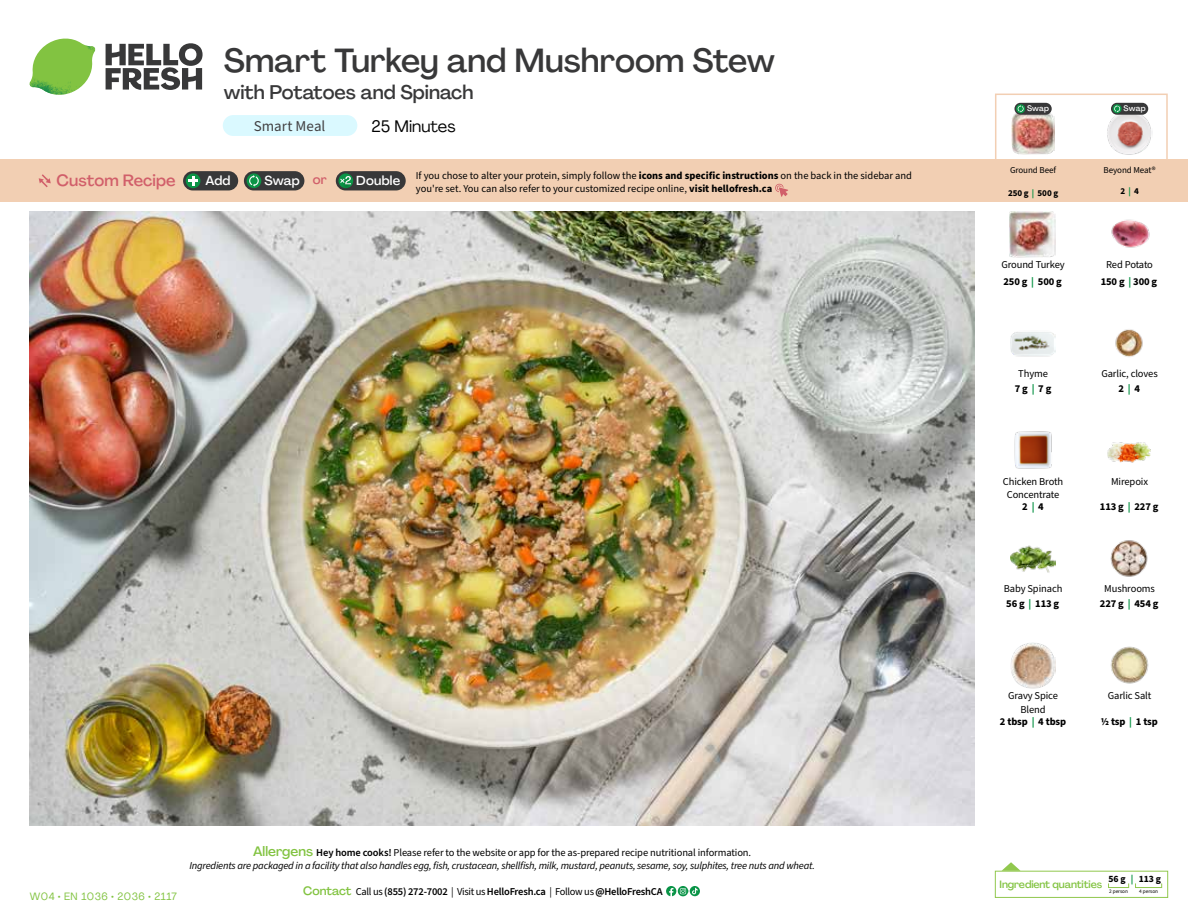
<style>
.page{position:relative;width:1188px;height:918px;background:#fff}
.page>*{position:absolute;margin:0;border:0;box-sizing:border-box;transform-origin:0 0}
.t1{font:500 33px "Agrandir";color:#383839}
.t2{font:500 19.5px "Agrandir";color:#383839}
.t3{font:16.5px "Agrandir";color:#000}
.t4{font:500 16.2px "Agrandir";color:#d15f6a}
.t5{font:15px "Source Sans Pro";color:#414042}
.t6{font:500 12.9px "Agrandir";letter-spacing:.015em;color:#fff}
.t7{font:10.5px/14.9px "Source Sans Pro";letter-spacing:-.01em;color:#000;text-align:center}
.t8{font:italic 10.5px/13.5px "Source Sans Pro";letter-spacing:-.02em;color:#000;text-align:center}
.t9{font:600 10.5px "Source Sans Pro";letter-spacing:-.02em;color:#000}
.t10{font:700 10.5px "Source Sans Pro";letter-spacing:-.01em;color:#000}
.t11{font:500 10.5px "Agrandir";letter-spacing:-.01em;color:#82c341}
.t12{font:10.5px "Agrandir";letter-spacing:.05em;color:#82c341}
.t13{font:700 9.6px "Source Sans Pro";color:#000}
.t14{font:9px "Source Sans Pro";letter-spacing:-.01em;color:#000}
.t15{font:700 9px "Source Sans Pro";color:#000}
.t16{font:500 7.95px "Agrandir";letter-spacing:.01em;color:#fff}
.t17{font:5.25px "Source Sans Pro";letter-spacing:-.01em;color:#000}
.s1{color:#d15f6a}
.s2{font-weight:700}
.s3{font-family:"Agrandir";font-weight:500;font-style:normal;font-size:13.5px;color:#82c341}
.s4{font-weight:600;font-style:normal}
.s5{font-style:normal}
.s6{font-family:"Agrandir";font-weight:500;font-size:12px;color:#82c341}
.s7{font-weight:400}
.s8{color:#0b9446}
.s9{font-weight:700;color:#0b9446}
</style>
<div class="page">
<svg style="left:106px;top:43px;width:97px;height:47px"></svg>
<svg style="left:34px;top:39px;width:59px;height:38px"></svg>
<img style="left:65px;top:39px;width:30px;height:25px">
<img style="left:33px;top:60px;width:56px;height:10px">
<img style="left:29px;top:64px;width:58px;height:31px">
<img style="left:64px;top:70px;width:25px;height:24px">
<img style="left:30px;top:211px;width:945px;height:615px">
<svg style="left:690px;top:886px;width:10px;height:10px"></svg>
<svg style="left:666px;top:886px;width:32px;height:10px"></svg>
<svg style="left:1002px;top:862px;width:19px;height:9px"></svg>
<div style="left:995px;top:871px;width:173px;height:27px;border:1px solid #91c84e"></div>
<div style="left:1108px;top:883px;width:21px;height:5px;border:1px solid #91c84e"></div>
<div style="left:1135px;top:883px;width:27px;height:5px;border:1px solid #91c84e"></div>
<img style="left:1011px;top:332px;width:45px;height:25px">
<img style="left:1115px;top:329px;width:28px;height:28px">
<img style="left:1014px;top:431px;width:38px;height:38px">
<img style="left:1107px;top:442px;width:44px;height:21px">
<img style="left:1011px;top:545px;width:45px;height:28px">
<img style="left:1110px;top:540px;width:38px;height:37px">
<img style="left:1011px;top:643px;width:45px;height:45px">
<img style="left:1111px;top:219px;width:39px;height:29px">
<img style="left:1010px;top:212px;width:45px;height:45px">
<img style="left:1110px;top:646px;width:39px;height:38px">
<div style="left:0;top:160px;width:1188px;height:42px;background:#f2cfb3"></div>
<svg style="left:39px;top:174px;width:12px;height:13px"></svg>
<div style="left:336px;top:171px;width:70px;height:19px;background:#383839;border-radius:10px"></div>
<svg style="left:338px;top:173px;width:15px;height:15px"></svg>
<div style="left:341px;top:180px;width:11px;height:11px;background:#000;opacity:.35"></div>
<svg style="left:339px;top:176px;width:12px;height:8px"></svg>
<div style="left:244px;top:171px;width:60px;height:19px;background:#383839;border-radius:10px"></div>
<div style="left:247px;top:173px;width:14px;height:15px;background:#0b9446;border-radius:50%"></div>
<svg style="left:249px;top:175px;width:10px;height:12px"></svg>
<div style="left:183px;top:171px;width:55px;height:19px;background:#383839;border-radius:10px"></div>
<div style="left:186px;top:173px;width:14px;height:15px;background:#0b9446;border-radius:50%"></div>
<svg style="left:188px;top:176px;width:10px;height:10px"></svg>
<svg style="left:775px;top:183px;width:13px;height:14px"></svg>
<div style="left:995px;top:94px;width:173px;height:69px;border:2px solid #f2cfb3"></div>
<img style="left:1107px;top:111px;width:45px;height:44px">
<img style="left:1011px;top:113px;width:44px;height:42px">
<div style="left:1111px;top:103px;width:37px;height:12px;background:#383839;border-radius:6px"></div>
<svg style="left:1113px;top:104px;width:9px;height:9px"></svg>
<svg style="left:1114px;top:105px;width:6px;height:7px"></svg>
<div style="left:1014px;top:103px;width:38px;height:12px;background:#383839;border-radius:6px"></div>
<svg style="left:1016px;top:104px;width:9px;height:9px"></svg>
<svg style="left:1018px;top:105px;width:6px;height:7px"></svg>
<div style="left:223px;top:115px;width:134px;height:21px;background:#daf9ff;border-radius:10px"></div>
<h3 class="t4" style="left:56px;top:170px;width:121px">Custom Recipe</h3>
<h1 class="t1" style="left:224px;top:40px;width:553px">Smart Turkey and Mushroom Stew</h1>
<h2 class="t2" style="left:224px;top:80px;width:251px">with Potatoes and Spinach</h2>
<h3 class="t3" style="left:372px;top:116px;width:86px">25 Minutes</h3>
<h3 class="t5" style="left:254px;top:116px;width:73px">Smart Meal</h3>
<p class="t6" style="left:205px;top:172px;width:27px">Add</p>
<p class="t6" style="left:264px;top:172px;width:64px">Swap <span class="s1">or</span></p>
<p class="t6" style="left:356px;top:172px;width:45px">Double</p>
<p class="t7" style="left:416px;top:168px;width:498px">If you chose to alter your protein, simply follow the <span class="s2">icons and specific instructions</span> on the back in the sidebar and</p>
<p class="t7" style="left:416px;top:181px;width:358px">you're set. You can also refer to your customized recipe online, <span class="s2">visit hellofresh.ca</span></p>
<p class="t12" style="left:30px;top:890px;width:149px">W04 • EN 1036 • 2036 • 2117</p>
<p class="t8" style="left:189px;top:846px;width:627px"><span class="s3">Allergens</span> <span class="s4">Hey home cooks!</span> <span class="s5">Please refer to the website or app for the as-prepared recipe nutritional information.<br></span>Ingredients are packaged in a facility that also handles egg, fish, crustacean, shellfish, milk, mustard, peanuts, sesame, soy, sulphites, tree nuts and wheat.</p>
<p class="t9" style="left:303px;top:885px;width:361px"><span class="s6">Contact</span> <span class="s7">Call us</span> (855) 272-7002 <span class="s7">| Visit us</span> HelloFresh.ca <span class="s7">| Follow us</span> @HelloFreshCA</p>
<p class="t16" style="left:1027px;top:104px;width:24px">Swap</p>
<p class="t16" style="left:1124px;top:104px;width:24px">Swap</p>
<p class="t14" style="left:1010px;top:164px;width:47px">Ground Beef</p>
<p class="t15" style="left:1008px;top:187px;width:52px">250 g <span class="s8">|</span> 500 g</p>
<p class="t7" style="left:1001px;top:257px;width:65px;line-height:16.4px;text-align:left">Ground Turkey<br><span class="s2">250 g</span> <span class="s9">|</span> <span class="s2">500 g</span></p>
<p class="t14" style="left:1104px;top:164px;width:54px">Beyond Meat®</p>
<p class="t15" style="left:1120px;top:184px;width:20px">2 <span class="s8">|</span> 4</p>
<p class="t7" style="left:1101px;top:257px;width:58px;line-height:16.4px">Red Potato<br><span class="s2">150 g</span> <span class="s9">|</span> <span class="s2">300 g</span></p>
<p class="t7" style="left:1015px;top:367px;width:38px">Thyme<br><span class="s2">7 g</span> <span class="s9">|</span> <span class="s2">7 g</span></p>
<p class="t7" style="left:1101px;top:367px;width:58px">Garlic, cloves<br><span class="s2">2</span> <span class="s9">|</span> <span class="s2">4</span></p>
<p class="t7" style="left:1003px;top:475px;width:62px;line-height:13.5px">Chicken Broth<br>Concentrate</p>
<p class="t10" style="left:1022px;top:499px;width:23px">2 <span class="s8">|</span> 4</p>
<p class="t7" style="left:1111px;top:474px;width:39px">Mirepoix</p>
<p class="t10" style="left:1100px;top:499px;width:60px">113 g <span class="s8">|</span> 227 g</p>
<p class="t7" style="left:1004px;top:581px;width:60px;text-align:left">Baby Spinach<br><span class="s2">56 g</span> <span class="s9">|</span> <span class="s2">113 g</span></p>
<p class="t7" style="left:1100px;top:581px;width:60px">Mushrooms<br><span class="s2">227 g</span> <span class="s9">|</span> <span class="s2">454 g</span></p>
<p class="t7" style="left:1008px;top:689px;width:51px;line-height:13.5px">Gravy Spice<br>Blend</p>
<p class="t10" style="left:1000px;top:714px;width:68px">2 tbsp <span class="s8">|</span> 4 tbsp</p>
<p class="t7" style="left:1108px;top:689px;width:45px">Garlic Salt</p>
<p class="t10" style="left:1100px;top:714px;width:59px">1/2 tsp <span class="s8">|</span> 1 tsp</p>
<p class="t13" style="left:1109px;top:872px;width:54px">56 g <span class="s8">|</span> 113 g</p>
<p class="t17" style="left:1109px;top:888px;width:20px">2 person</p>
<p class="t17" style="left:1139px;top:888px;width:20px">4 person</p>
<p class="t11" style="left:1000px;top:878px;width:104px">Ingredient quantities</p>
</div>
